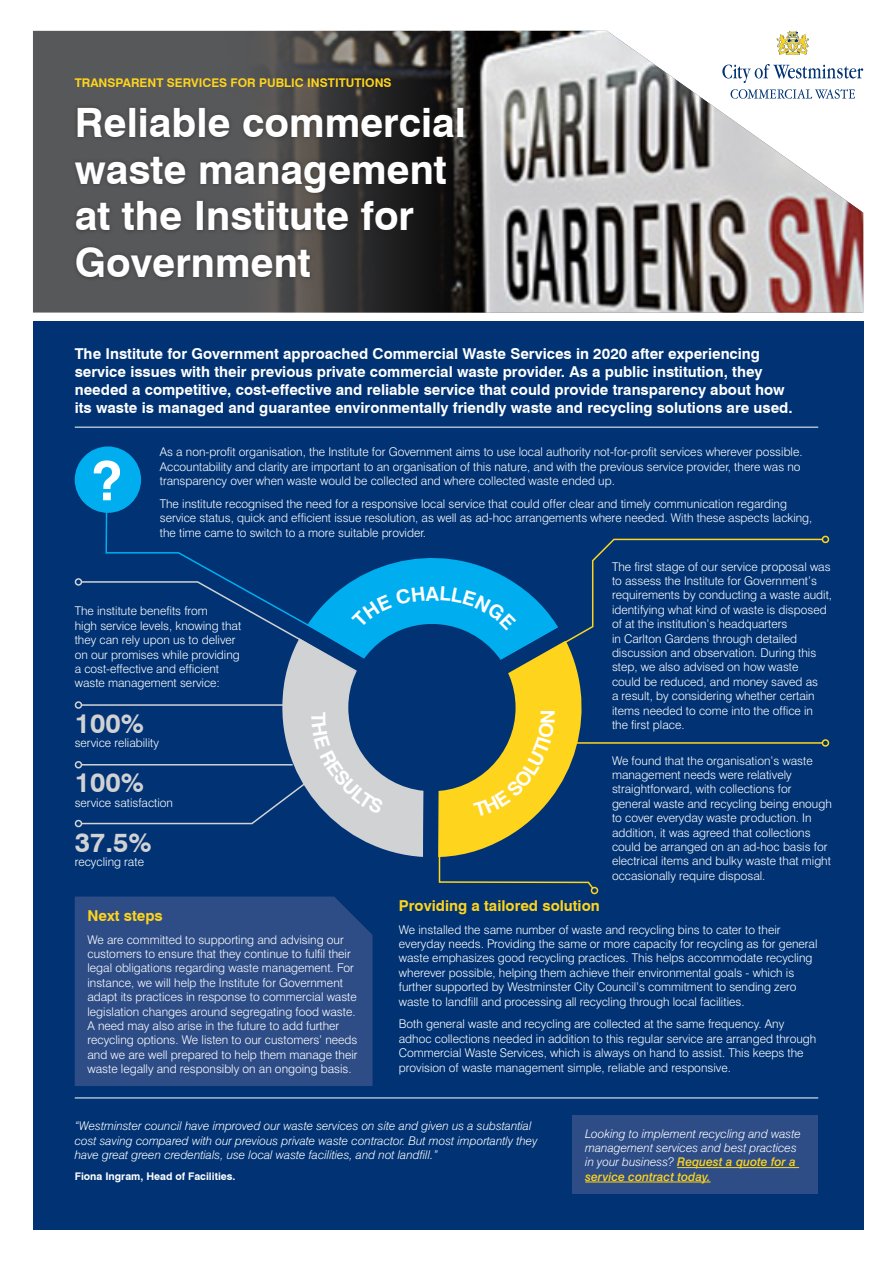
<style>
.page{position:relative;width:893px;height:1263px;background:#fff}
.page>*{position:absolute;margin:0;border:0;box-sizing:border-box;transform-origin:0 0}
.t1{font:700 54px "Swiss 721 BT";color:#fff}
.t2{font:700 40.5px/46.5px "Swiss 721 BT";color:#fff}
.t3{font:700 27px "Swiss 721 BT";color:#d1d2d4}
.t4{font:700 19.5px "Swiss 721 BT";color:#fff}
.t5{font:700 15px/18px "Swiss 721 BT";color:#fff}
.t6{font:700 15px "Swiss 721 BT";color:#fed41d}
.t7{font:300 12px/14.4px "Swiss 721 BT";color:#fff}
.t8{font:italic 300 12px/14.4px "Swiss 721 BT";color:#fff}
.t9{font:700 12px "Swiss 721 BT";color:#fed41d}
.t10{font:700 10.5px "Swiss 721 BT";color:#fff}
.s1{font-weight:500;color:#fed41d}
</style>
<div class="page">
<img style="left:33px;top:31px;width:830px;height:282px">
<div style="left:33px;top:321px;width:830px;height:909px;background:#013374"></div>
<div style="left:71px;top:104px;width:397px;height:178px;background:#231f20;opacity:.5"></div>
<svg style="left:722px;top:64px;width:141px;height:19px"></svg>
<svg style="left:776px;top:31px;width:33px;height:24px"></svg>
<svg style="left:731px;top:89px;width:124px;height:10px"></svg>
<div style="left:75px;top:896px;width:297px;height:190px;background:#2e4d87"></div>
<div style="left:572px;top:1115px;width:246px;height:79px;background:#2e4d87"></div>
<hr style="left:677px;top:1167px;width:122px;height:1px;background:#fed41d">
<hr style="left:585px;top:1181px;width:126px;height:1px;background:#fed41d">
<div style="left:75px;top:578px;width:7px;height:8px;border:2px solid #d1d2d4;border-radius:50%"></div>
<div style="left:75px;top:446px;width:66px;height:67px;background:#00aeef;border-radius:50%"></div>
<hr style="left:75px;top:427px;width:743px;height:1px;background:#fff">
<hr style="left:75px;top:1097px;width:743px;height:1px;background:#fff">
<div style="left:822px;top:536px;width:7px;height:7px;border:2px solid #fed41d;border-radius:50%"></div>
<div style="left:591px;top:887px;width:7px;height:7px;border:2px solid #fed41d;border-radius:50%"></div>
<div style="left:822px;top:739px;width:7px;height:8px;border:2px solid #fed41d;border-radius:50%"></div>
<div style="left:75px;top:701px;width:7px;height:8px;border:2px solid #d1d2d4;border-radius:50%"></div>
<div style="left:75px;top:761px;width:7px;height:7px;border:2px solid #d1d2d4;border-radius:50%"></div>
<div style="left:75px;top:820px;width:7px;height:7px;border:2px solid #d1d2d4;border-radius:50%"></div>
<svg style="left:80px;top:538px;width:744px;height:352px"></svg>
<p class="t9" style="left:75px;top:75px;width:318px">TRANSPARENT SERVICES FOR PUBLIC INSTITUTIONS</p>
<p class="t2" style="left:75px;top:99px;width:393px">Reliable commercial waste management at the Institute for<br>Government</p>
<p class="t5" style="left:75px;top:345px;width:719px">The Institute for Government approached Commercial Waste Services in 2020 after experiencing service issues with their previous private commercial waste provider. As a public institution, they needed a competitive, cost-effective and reliable service that could provide transparency about how its waste is managed and guarantee environmentally friendly waste and recycling solutions are used.</p>
<p class="t7" style="left:160px;top:445px;width:644px">As a non-profit organisation, the Institute for Government aims to use local authority not-for-profit services wherever possible.<br>Accountability and clarity are important to an organisation of this nature, and with the previous service provider, there was no transparency over when waste would be collected and where collected waste ended up.</p>
<p class="t7" style="left:160px;top:496px;width:654px">The institute recognised the need for a responsive local service that could offer clear and timely communication regarding service status, quick and efficient issue resolution, as well as ad-hoc arrangements where needed. With these aspects lacking, the time came to switch to a more suitable provider.</p>
<p class="t7" style="left:612px;top:559px;width:222px">The first stage of our service proposal was to assess the Institute for Government’s requirements by conducting a waste audit, identifying what kind of waste is disposed of at the institution’s headquarters<br>in Carlton Gardens through detailed discussion and observation. During this step, we also advised on how waste<br>could be reduced, and money saved as<br>a result, by considering whether certain items needed to come into the office in the first place.</p>
<p class="t7" style="left:612px;top:753px;width:221px">We found that the organisation’s waste management needs were relatively straightforward, with collections for general waste and recycling being enough to cover everyday waste production. In addition, it was agreed that collections could be arranged on an ad-hoc basis for electrical items and bulky waste that might occasionally require disposal.</p>
<p class="t6" style="left:399px;top:896px;width:202px">Providing a tailored solution</p>
<p class="t7" style="left:399px;top:922px;width:420px">We installed the same number of waste and recycling bins to cater to their everyday needs. Providing the same or more capacity for recycling as for general waste emphasizes good recycling practices. This helps accommodate recycling wherever possible, helping them achieve their environmental goals - which is further supported by Westminster City Council’s commitment to sending zero waste to landfill and processing all recycling through local facilities.</p>
<p class="t7" style="left:399px;top:1017px;width:419px">Both general waste and recycling are collected at the same frequency. Any adhoc collections needed in addition to this regular service are arranged through Commercial Waste Services, which is always on hand to assist. This keeps the provision of waste management simple, reliable and responsive.</p>
<p class="t1" style="left:92px;top:448px;width:32px">?</p>
<p class="t7" style="left:75px;top:604px;width:168px">The institute benefits from<br>high service levels, knowing that they can rely upon us to deliver on our promises while providing a cost-effective and efficient waste management service:</p>
<p class="t3" style="left:75px;top:707px;width:71px">100%</p>
<p class="t7" style="left:75px;top:735px;width:86px">service reliability</p>
<p class="t3" style="left:75px;top:766px;width:71px">100%</p>
<p class="t7" style="left:75px;top:795px;width:100px">service satisfaction</p>
<p class="t3" style="left:75px;top:826px;width:78px">37.5%</p>
<p class="t7" style="left:75px;top:854px;width:71px">recycling rate</p>
<h3 class="t4" style="left:330px;top:712px;width:13px;rotate:90deg">T</h3>
<h3 class="t4" style="left:536px;top:724px;width:16px;rotate:-90deg">N</h3>
<p class="t6" style="left:87px;top:906px;width:77px">Next steps</p>
<p class="t7" style="left:87px;top:932px;width:272px">We are committed to supporting and advising our customers to ensure that they continue to fulfil their legal obligations regarding waste management. For instance, we will help the Institute for Government adapt its practices in response to commercial waste legislation changes around segregating food waste.<br>A need may also arise in the future to add further recycling options. We listen to our customers’ needs and we are well prepared to help them manage their waste legally and responsibly on an ongoing basis.</p>
<p class="t8" style="left:75px;top:1119px;width:464px">“Westminster council have improved our waste services on site and given us a substantial cost saving compared with our previous private waste contractor. But most importantly they have great green credentials, use local waste facilities, and not landfill.”</p>
<p class="t10" style="left:75px;top:1170px;width:162px">Fiona Ingram, Head of Facilities.</p>
<p class="t8" style="left:585px;top:1126px;width:217px">Looking to implement recycling and waste management services and best practices in your business? <span class="s1">Request a quote for a service contract today.</span></p>
</div>
